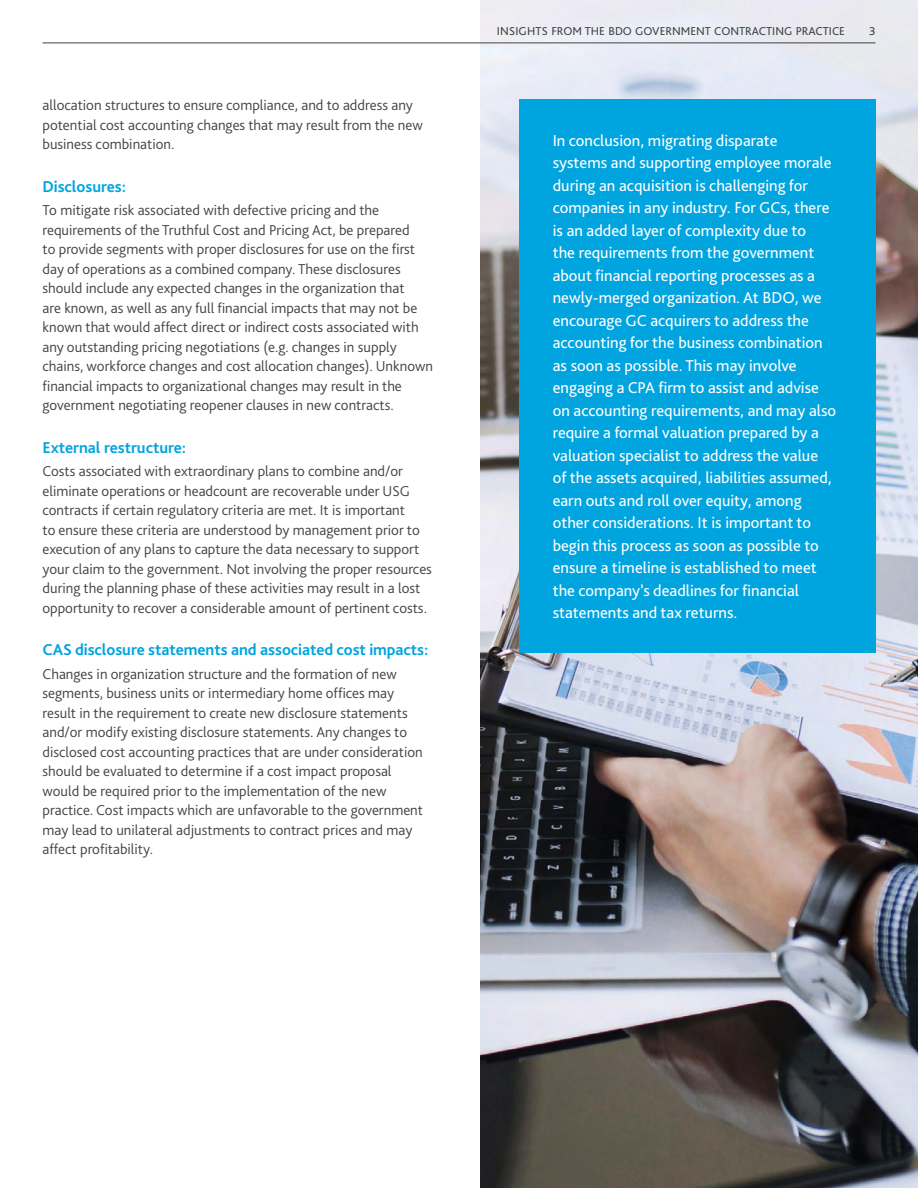
<style>
.page{position:relative;width:918px;height:1188px;background:#fff}
.page>*{position:absolute;margin:0;border:0;box-sizing:border-box;transform-origin:0 0}
.t1{font:16.5px/22.5px "Bliss Pro";color:#fff}
.t2{font:700 16.5px "Bliss Pro";letter-spacing:-.005em;color:#00a4df}
.t3{font:300 15px/19.5px "Bliss Pro";color:#424241}
.t4{font:12px "Bliss Pro";color:#424241}
</style>
<div class="page">
<img style="left:480px;top:0;width:438px;height:1188px">
<div style="left:519px;top:99px;width:356px;height:553px;background:#00a4df"></div>
<hr style="left:43px;top:43px;width:832px;height:1px;background:#424241">
<p class="t3" style="left:43px;top:95px;width:382px">allocation structures to ensure compliance, and to address any potential cost accounting changes that may result from the new business combination.</p>
<p class="t2" style="left:43px;top:176px;width:85px">Disclosures:</p>
<p class="t3" style="left:43px;top:200px;width:392px">To mitigate risk associated with defective pricing and the requirements of the Truthful Cost and Pricing Act, be prepared<br>to provide segments with proper disclosures for use on the first day of operations as a combined company. These disclosures should include any expected changes in the organization that<br>are known, as well as any full financial impacts that may not be known that would affect direct or indirect costs associated with any outstanding pricing negotiations (e.g. changes in supply chains, workforce changes and cost allocation changes). Unknown financial impacts to organizational changes may result in the government negotiating reopener clauses in new contracts.</p>
<p class="t2" style="left:43px;top:437px;width:145px">External restructure:</p>
<p class="t3" style="left:43px;top:461px;width:391px">Costs associated with extraordinary plans to combine and/or eliminate operations or headcount are recoverable under USG contracts if certain regulatory criteria are met. It is important<br>to ensure these criteria are understood by management prior to execution of any plans to capture the data necessary to support your claim to the government. Not involving the proper resources during the planning phase of these activities may result in a lost opportunity to recover a considerable amount of pertinent costs.</p>
<p class="t2" style="left:43px;top:639px;width:387px">CAS disclosure statements and associated cost impacts:</p>
<p class="t3" style="left:43px;top:664px;width:382px">Changes in organization structure and the formation of new segments, business units or intermediary home offices may result in the requirement to create new disclosure statements and/or modify existing disclosure statements. Any changes to disclosed cost accounting practices that are under consideration should be evaluated to determine if a cost impact proposal would be required prior to the implementation of the new practice. Cost impacts which are unfavorable to the government may lead to unilateral adjustments to contract prices and may affect profitability.</p>
<p class="t4" style="left:497px;top:24px;width:350px">INSIGHTS FROM THE BDO GOVERNMENT CONTRACTING PRACTICE</p>
<p class="t4" style="left:869px;top:24px;width:8px">3</p>
<p class="t1" style="left:553px;top:128px;width:285px">In conclusion, migrating disparate systems and supporting employee morale during an acquisition is challenging for companies in any industry. For GCs, there is an added layer of complexity due to<br>the requirements from the government about financial reporting processes as a newly-merged organization. At BDO, we encourage GC acquirers to address the accounting for the business combination as soon as possible. This may involve engaging a CPA firm to assist and advise on accounting requirements, and may also require a formal valuation prepared by a valuation specialist to address the value of the assets acquired, liabilities assumed, earn outs and roll over equity, among other considerations. It is important to begin this process as soon as possible to ensure a timeline is established to meet the company’s deadlines for financial statements and tax returns.</p>
</div>
